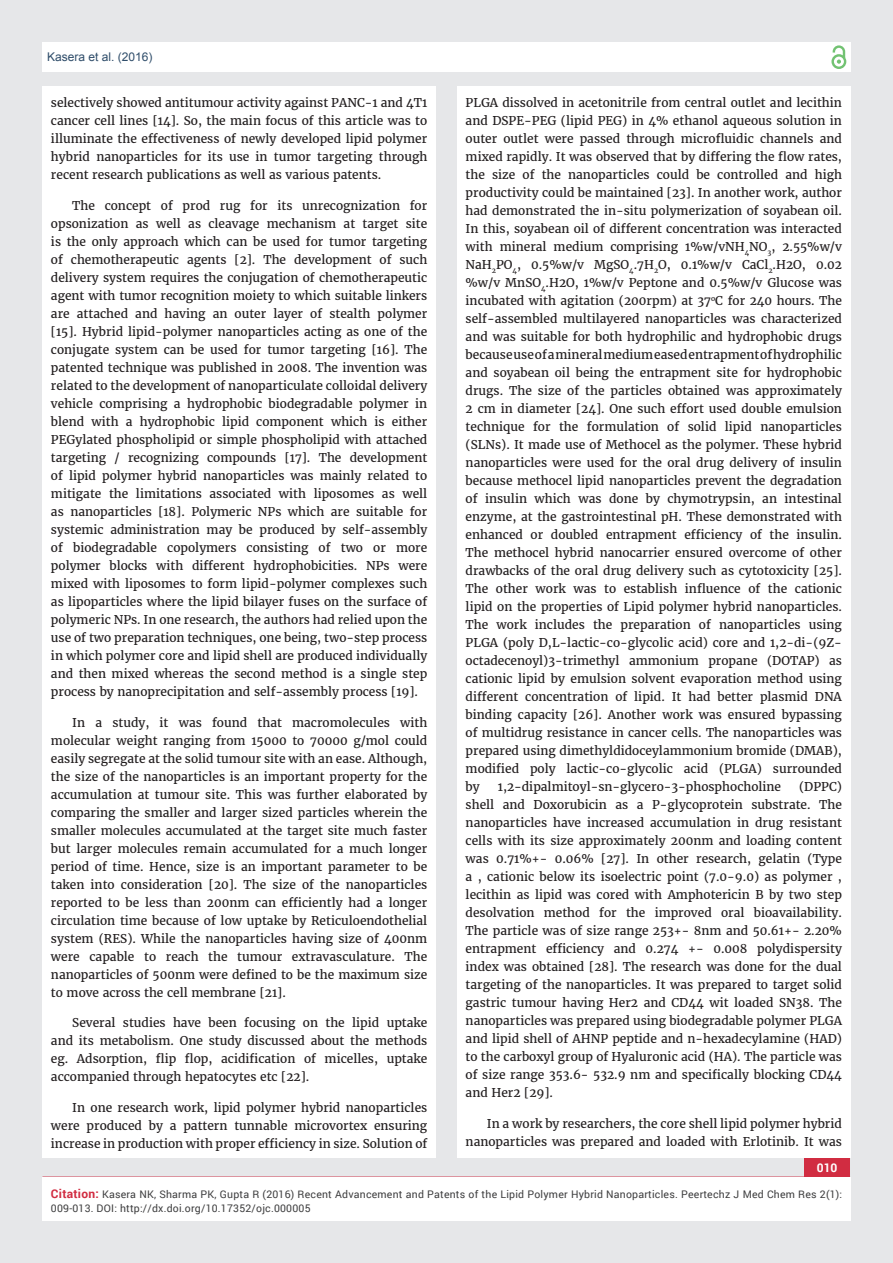
<style>
.page{position:relative;width:893px;height:1263px;background:#e6e7e9}
.page>*{position:absolute;margin:0;border:0;box-sizing:border-box;transform-origin:0 0}
.t1{font:12px/18px "Merriweather";color:#231f20;text-align:justify}
.t2{font:12px "Arial";color:#2f4d6a}
.t3{font:700 12px "Roboto";color:#fff}
.t4{font:10.5px/13.5px "Roboto";letter-spacing:.02em;color:#3e3e3f}
.s1{font-weight:700;font-size:12px;color:#d12c41}
</style>
<div class="page">
<div style="left:42px;top:43px;width:808px;height:29px;background:#fff"></div>
<div style="left:831px;top:54px;width:15px;height:15px;border:2px solid #72c272;border-radius:50%"></div>
<svg style="left:831px;top:45px;width:15px;height:19px"></svg>
<div style="left:804px;top:1156px;width:46px;height:43px;background:#d12c41"></div>
<div style="left:42px;top:1177px;width:809px;height:43px;background:#fff"></div>
<div style="left:42px;top:87px;width:394px;height:1071px;background:#fff"></div>
<div style="left:457px;top:87px;width:393px;height:1071px;background:#fff"></div>
<p class="t2" style="left:47px;top:51px;width:107px">Kasera et al. (2016)</p>
<p class="t1" style="left:51px;top:94px;width:378px">selectively showed antitumour activity against PANC-1 and 4T1 cancer cell lines [14]. So, the main focus of this article was to illuminate the effectiveness of newly developed lipid polymer hybrid nanoparticles for its use in tumor targeting through recent research publications as well as various patents.</p>
<p class="t1" style="left:51px;top:197px;width:378px;text-indent:21px">The concept of prod rug for its unrecognization for opsonization as well as cleavage mechanism at target site is the only approach which can be used for tumor targeting of chemotherapeutic agents [2]. The development of such delivery system requires the conjugation of chemotherapeutic agent with tumor recognition moiety to which suitable linkers are attached and having an outer layer of stealth polymer [15]. Hybrid lipid-polymer nanoparticles acting as one of the conjugate system can be used for tumor targeting [16]. The patented technique was published in 2008. The invention was related to the development of nanoparticulate colloidal delivery vehicle comprising a hydrophobic biodegradable polymer in blend with a hydrophobic lipid component which is either PEGylated phospholipid or simple phospholipid with attached targeting / recognizing compounds [17]. The development of lipid polymer hybrid nanoparticles was mainly related to mitigate the limitations associated with liposomes as well as nanoparticles [18]. Polymeric NPs which are suitable for systemic administration may be produced by self-assembly of biodegradable copolymers consisting of two or more polymer blocks with different hydrophobicities. NPs were mixed with liposomes to form lipid-polymer complexes such as lipoparticles where the lipid bilayer fuses on the surface of polymeric NPs. In one research, the authors had relied upon the use of two preparation techniques, one being, two-step process in which polymer core and lipid shell are produced individually and then mixed whereas the second method is a single step process by nanoprecipitation and self-assembly process [19].</p>
<p class="t1" style="left:51px;top:713px;width:378px;text-indent:21px">In a study, it was found that macromolecules with molecular weight ranging from 15000 to 70000 g/mol could easily segregate at the solid tumour site with an ease. Although, the size of the nanoparticles is an important property for the accumulation at tumour site. This was further elaborated by comparing the smaller and larger sized particles wherein the smaller molecules accumulated at the target site much faster but larger molecules remain accumulated for a much longer period of time. Hence, size is an important parameter to be taken into consideration [20]. The size of the nanoparticles reported to be less than 200nm can efficiently had a longer circulation time because of low uptake by Reticuloendothelial system (RES). While the nanoparticles having size of 400nm were capable to reach the tumour extravasculature. The nanoparticles of 500nm were defined to be the maximum size to move across the cell membrane [21].</p>
<p class="t1" style="left:51px;top:1014px;width:378px;text-indent:21px">Several studies have been focusing on the lipid uptake and its metabolism. One study discussed about the methods eg. Adsorption, flip flop, acidification of micelles, uptake accompanied through hepatocytes etc [22].</p>
<p class="t1" style="left:51px;top:1099px;width:378px;text-indent:21px">In one research work, lipid polymer hybrid nanoparticles were produced by a pattern tunnable microvortex ensuring increase in production with proper efficiency in size. Solution of</p>
<p class="t1" style="left:466px;top:94px;width:378px">PLGA dissolved in acetonitrile from central outlet and lecithin and DSPE-PEG (lipid PEG) in 4% ethanol aqueous solution in outer outlet were passed through microfluidic channels and mixed rapidly. It was observed that by differing the flow rates, the size of the nanoparticles could be controlled and high productivity could be maintained [23]. In another work, author had demonstrated the in-situ polymerization of soyabean oil.<br>In this, soyabean oil of different concentration was interacted with mineral medium comprising 1%w/vNH<sub>4</sub>NO<sub>3</sub>, 2.55%w/v NaH<sub>2</sub>PO<sub>4</sub>, 0.5%w/v MgSO<sub>4</sub>.7H<sub>2</sub>O, 0.1%w/v CaCl<sub>2</sub>.H2O, 0.02 %w/v MnSO<sub>4</sub>.H2O, 1%w/v Peptone and 0.5%w/v Glucose was incubated with agitation (200rpm) at 37<sup>o</sup>C for 240 hours. The self-assembled multilayered nanoparticles was characterized and was suitable for both hydrophilic and hydrophobic drugs because use of a mineral medium eased entrapment of hydrophilic and soyabean oil being the entrapment site for hydrophobic drugs. The size of the particles obtained was approximately 2 cm in diameter [24]. One such effort used double emulsion technique for the formulation of solid lipid nanoparticles (SLNs). It made use of Methocel as the polymer. These hybrid nanoparticles were used for the oral drug delivery of insulin because methocel lipid nanoparticles prevent the degradation of insulin which was done by chymotrypsin, an intestinal enzyme, at the gastrointestinal pH. These demonstrated with enhanced or doubled entrapment efficiency of the insulin.<br>The methocel hybrid nanocarrier ensured overcome of other drawbacks of the oral drug delivery such as cytotoxicity [25].<br>The other work was to establish influence of the cationic lipid on the properties of Lipid polymer hybrid nanoparticles.<br>The work includes the preparation of nanoparticles using PLGA (poly D,L-lactic-co-glycolic acid) core and 1,2-di-(9Z&shy;octadecenoyl)3-trimethyl ammonium propane (DOTAP) as cationic lipid by emulsion solvent evaporation method using different concentration of lipid. It had better plasmid DNA binding capacity [26]. Another work was ensured bypassing of multidrug resistance in cancer cells. The nanoparticles was prepared using dimethyldidoceylammonium bromide (DMAB), modified poly lactic-co-glycolic acid (PLGA) surrounded by</p>
<p class="t1" style="left:466px;top:778px;width:378px;text-indent:333px">(DPPC) shell and Doxorubicin as a P-glycoprotein substrate. The nanoparticles have increased accumulation in drug resistant cells with its size approximately 200nm and loading content was 0.71%+- 0.06% [27]. In other research, gelatin (Type a , cationic below its isoelectric point (7.0-9.0) as polymer , lecithin as lipid was cored with Amphotericin B by two step desolvation method for the improved oral bioavailability.<br>The particle was of size range 253+- 8nm and 50.61+- 2.20% entrapment efficiency and 0.274 +- 0.008 polydispersity index was obtained [28]. The research was done for the dual targeting of the nanoparticles. It was prepared to target solid gastric tumour having Her2 and CD44 wit loaded SN38. The nanoparticles was prepared using biodegradable polymer PLGA and lipid shell of AHNP peptide and n-hexadecylamine (HAD) to the carboxyl group of Hyaluronic acid (HA). The particle was of size range 353.6- 532.9 nm and specifically blocking CD44 and Her2 [29].</p>
<p class="t1" style="left:466px;top:1115px;width:378px;text-align:right">In a work by researchers, the core shell lipid polymer hybrid nanoparticles was prepared and loaded with Erlotinib. It was</p>
<p class="t1" style="left:498px;top:778px;width:285px">1,2-dipalmitoyl-sn-glycero-3-phosphocholine</p>
<p class="t3" style="left:817px;top:1159px;width:22px">010</p>
<p class="t4" style="left:51px;top:1188px;width:793px"><span class="s1">Citation:</span> Kasera NK, Sharma PK, Gupta R (2016) Recent Advancement and Patents of the Lipid Polymer Hybrid Nanoparticles. Peertechz J Med Chem Res 2(1):<br>009-013. DOI: http://dx.doi.org/10.17352/ojc.000005</p>
</div>
